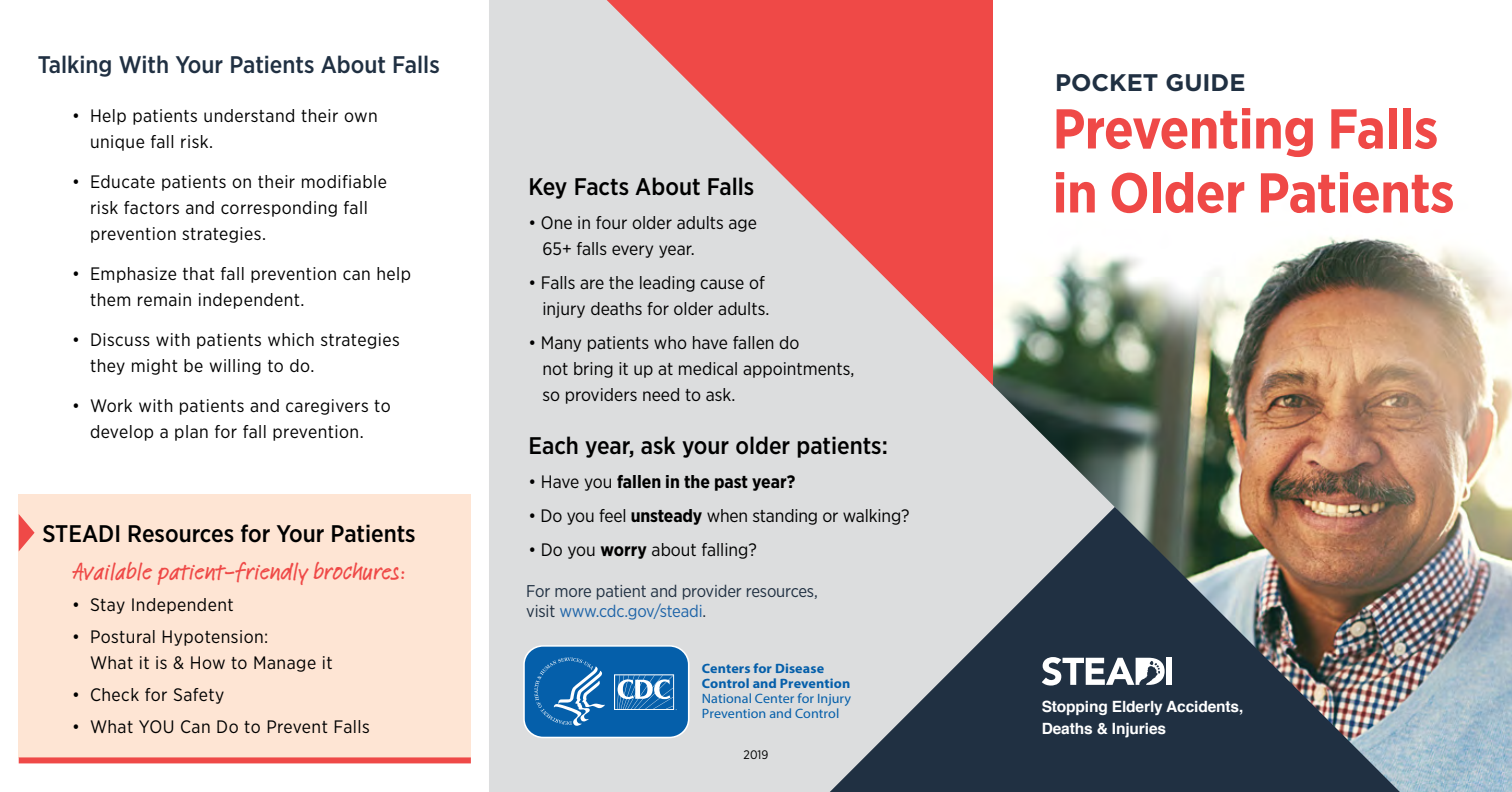
<style>
.page{position:relative;width:1512px;height:792px;background:#fff}
.page>*{position:absolute;margin:0;border:0;box-sizing:border-box;transform-origin:0 0}
.t1{font:700 56px/64px "Gotham Narrow";letter-spacing:-.01em;color:#ef4947}
.t2{font:500 24px "Gotham Narrow";color:#000}
.t3{font:500 24px "Feltpen Com";letter-spacing:-.01em;color:#ef4947}
.t4{font:500 24px "Gotham Narrow";color:#203042}
.t5{font:700 24px "Gotham";color:#203042}
.t6{font:18px/26px "Gotham Narrow";letter-spacing:.025em;color:#000}
.t7{font:18px/26px "Gotham Narrow";color:#000}
.t8{font:18px "Gotham Narrow";letter-spacing:-.01em;color:#000}
.t9{font:700 18px "Gotham Narrow";color:#000}
.t10{font:17px/20.4px "Gotham Narrow";letter-spacing:-.01em;color:#203042}
.t11{font:700 15.6px/21.4px "Helvetica";letter-spacing:-.01em;color:#fff}
.t12{font:13.6px/15px "Myriad Pro";color:#055faa;scale:1.04 1}
.t13{font:700 13.6px/15px "Myriad Pro";letter-spacing:.005em;color:#055faa;scale:1.04 1}
.t14{font:12.4px "Gotham Narrow";color:#000}
.s1{font-weight:400}
.s2{font-weight:700}
.s3{color:#1e64a8}
</style>
<div class="page">
<div style="left:19px;top:494px;width:452px;height:263px;background:#fee5d4"></div>
<img style="left:1117px;top:237px;width:395px;height:555px">
<svg style="left:489px;top:0;width:628px;height:792px;background:#dcbfbe"></svg>
<img style="left:830px;top:507px;width:570px;height:285px">
<svg style="left:522px;top:645px;width:168px;height:94px;background:#2f79b7"></svg>
<div style="left:1166px;top:658px;width:6px;height:27px;background:#fff"></div>
<svg style="left:1042px;top:657px;width:123px;height:29px"></svg>
<div style="left:19px;top:757px;width:452px;height:6px;background:#ef4947"></div>
<svg style="left:19px;top:514px;width:16px;height:38px"></svg>
<h2 class="t4" style="left:38px;top:49px;width:403px">Talking With Your Patients About Falls</h2>
<p class="t6" style="left:90px;top:102px;width:289px;text-indent:-18px">• Help patients understand their own unique fall risk.</p>
<p class="t6" style="left:90px;top:168px;width:298px;text-indent:-18px">• Educate patients on their modifiable risk factors and corresponding fall prevention strategies.</p>
<p class="t6" style="left:90px;top:260px;width:323px;text-indent:-18px">• Emphasize that fall prevention can help them remain independent.</p>
<p class="t6" style="left:90px;top:326px;width:311px;text-indent:-18px">• Discuss with patients which strategies they might be willing to do.</p>
<p class="t6" style="left:72px;top:392px;width:320px;text-align:center">• Work with patients and caregivers to develop a plan for fall prevention.</p>
<h2 class="t2" style="left:43px;top:518px;width:375px">STEADI Resources for Your Patients</h2>
<h2 class="t3" style="left:72px;top:555px;width:335px">Available patient-friendly brochures:</h2>
<p class="t6" style="left:72px;top:592px;width:163px">• Stay Independent</p>
<p class="t6" style="left:90px;top:624px;width:244px;text-indent:-18px">• Postural Hypotension:<br>What it is &amp; How to Manage it</p>
<p class="t6" style="left:72px;top:682px;width:154px">• Check for Safety</p>
<p class="t6" style="left:72px;top:714px;width:299px">• What YOU Can Do to Prevent Falls</p>
<h2 class="t2" style="left:528px;top:171px;width:227px">Key Facts About Falls</h2>
<p class="t7" style="left:542px;top:209px;width:216px;text-indent:-14px">• One in four older adults age<br>65+ falls every year.</p>
<p class="t7" style="left:528px;top:269px;width:242px;text-align:right">• Falls are the leading cause of injury deaths for older adults.</p>
<p class="t7" style="left:542px;top:329px;width:314px;text-indent:-14px">• Many patients who have fallen do<br>not bring it up at medical appointments, so providers need to ask.</p>
<h2 class="t2" style="left:528px;top:430px;width:361px">Each year, ask your older patients:</h2>
<p class="t9" style="left:528px;top:470px;width:268px"><span class="s1">• Have you</span> fallen in the past year?</p>
<p class="t8" style="left:528px;top:504px;width:382px">• Do you feel <span class="s2">unsteady</span> when standing or walking?</p>
<p class="t7" style="left:528px;top:536px;width:230px">• Do you <span class="s2">worry</span> about falling?</p>
<p class="t10" style="left:526px;top:580px;width:293px">For more patient and provider resources, visit <span class="s3">www.cdc.gov/steadi</span>.</p>
<p class="t13" style="left:702px;top:661px;width:144px">Centers for Disease<br>Control and Prevention</p>
<p class="t12" style="left:702px;top:691px;width:145px">National Center for Injury<br>Prevention and Control</p>
<p class="t14" style="left:744px;top:747px;width:26px">2019</p>
<h2 class="t5" style="left:1055px;top:67px;width:192px">POCKET GUIDE</h2>
<h1 class="t1" style="left:1053px;top:96px;width:403px">Preventing Falls in Older Patients</h1>
<p class="t11" style="left:1042px;top:696px;width:203px">Stopping Elderly Accidents,<br>Deaths &amp; Injuries</p>
</div>
